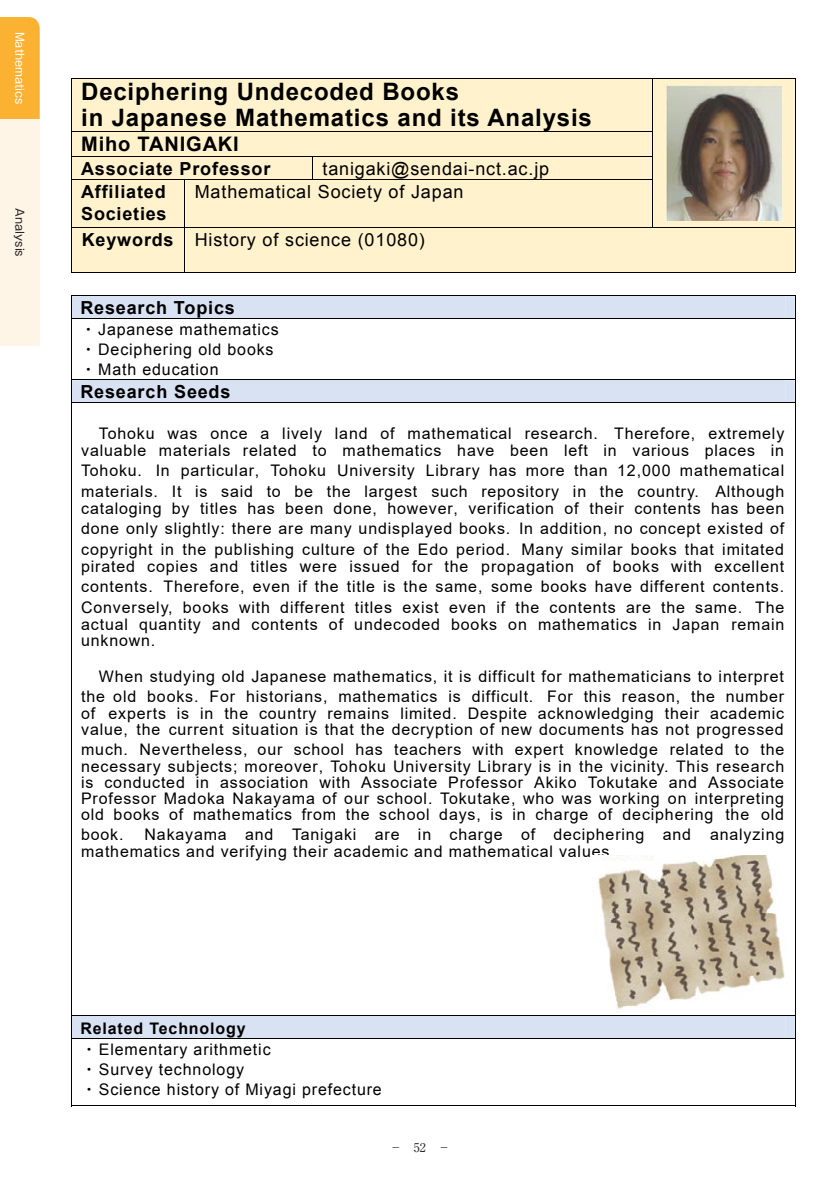
<style>
.page{position:relative;width:840px;height:1191px;background:#fff}
.page>*{position:absolute;margin:0;border:0;box-sizing:border-box;transform-origin:0 0}
.t1{font:700 24px/26px "Arial";letter-spacing:.035em;color:#000}
.t2{font:700 20px "Arial";letter-spacing:.04em;color:#000}
.t3{font:18px "Arial";letter-spacing:.045em;color:#000}
.t4{font:700 18px "Arial";letter-spacing:.045em;color:#000}
.t5{font:700 18px "Arial";letter-spacing:.045em;color:#000}
.t6{font:16px/20.6px "Arial";letter-spacing:.05em;color:#000}
.t7{font:16px/20.4px "Arial";letter-spacing:.055em;color:#000}
.t8{font:12px "Ryumin Pr 6";color:#231f20}
.t9{font:11.4px "Gothic MB101 Pr 6";color:#fff}
.t10{font:11.4px "Gothic MB101 Pr 6";color:#231f20}
.s1{font-weight:700}
.s2{font-family:"MS Mincho"}
</style>
<div class="page">
<div style="left:71px;top:78px;width:724px;height:194px;background:#fff2cc"></div>
<hr style="left:71px;top:272px;width:724px;height:1px;background:#000">
<div style="left:71px;top:295px;width:724px;height:23px;background:#d9e2f3"></div>
<hr style="left:71px;top:318px;width:724px;height:1px;background:#000">
<hr style="left:71px;top:319px;width:1px;height:60px;background:#000">
<hr style="left:794px;top:319px;width:1px;height:60px;background:#000">
<hr style="left:71px;top:379px;width:724px;height:1px;background:#000">
<div style="left:71px;top:380px;width:724px;height:22px;background:#d9e2f3"></div>
<hr style="left:71px;top:402px;width:724px;height:1px;background:#000">
<hr style="left:71px;top:403px;width:1px;height:612px;background:#000">
<hr style="left:794px;top:403px;width:1px;height:612px;background:#000">
<hr style="left:71px;top:1015px;width:724px;height:1px;background:#000">
<div style="left:71px;top:1016px;width:724px;height:22px;background:#d9e2f3"></div>
<hr style="left:71px;top:1038px;width:724px;height:1px;background:#000">
<hr style="left:71px;top:1039px;width:1px;height:67px;background:#000">
<hr style="left:71px;top:1105px;width:723px;height:1px;background:#000">
<hr style="left:794px;top:1039px;width:1px;height:67px;background:#000">
<img style="left:665px;top:84px;width:115px;height:137px">
<img style="left:594px;top:855px;width:191px;height:154px">
<div style="left:0;top:17px;width:40px;height:102px;background:#fbb131"></div>
<div style="left:0;top:119px;width:40px;height:227px;background:#fef5e7"></div>
<p class="t9" style="left:29px;top:31px;width:75px;rotate:90deg">Mathematics</p>
<p class="t10" style="left:29px;top:208px;width:50px;rotate:90deg">Analysis</p>
<h1 class="t1" style="left:81px;top:79px;width:512px">Deciphering Undecoded Books<br>in Japanese Mathematics and its Analysis</h1>
<p class="t2" style="left:81px;top:131px;width:159px">Miho TANIGAKI</p>
<p class="t4" style="left:81px;top:156px;width:190px">Associate Professor</p>
<p class="t3" style="left:322px;top:157px;width:228px">tanigaki@sendai-nct.ac.jp</p>
<p class="t4" style="left:81px;top:179px;width:86px">Affiliated</p>
<p class="t5" style="left:81px;top:201px;width:87px">Societies</p>
<p class="t3" style="left:195px;top:180px;width:270px">Mathematical Society of Japan</p>
<p class="t3" style="left:82px;top:228px;width:344px"><span class="s1">Keywords</span> History of science (01080)</p>
<p class="t4" style="left:80px;top:295px;width:156px">Research Topics</p>
<p class="t7" style="left:81px;top:320px;width:199px"><span class="s2">・</span>Japanese mathematics<span class="s2">・</span>Deciphering old books<span class="s2">・</span>Math education</p>
<p class="t4" style="left:80px;top:379px;width:151px">Research Seeds</p>
<p class="t6" style="left:81px;top:425px;width:704px;line-height:16.6px;text-align:right">Tohoku was once a lively land of mathematical research. Therefore, extremely valuable materials related to mathematics have been left in various places in</p>
<p class="t6" style="left:81px;top:460px;width:704px">Tohoku. In particular, Tohoku University Library has more than 12,000 mathematical materials. It is said to be the largest such repository in the country. Although</p>
<p class="t6" style="left:81px;top:498px;width:704px;text-align:justify">cataloging by titles has been done, however, verification of their contents has been done only slightly: there are many undisplayed books. In addition, no concept existed of copyright in the publishing culture of the Edo period. Many similar books that imitated</p>
<p class="t6" style="left:81px;top:556px;width:704px;text-align:justify">pirated copies and titles were issued for the propagation of books with excellent contents. Therefore, even if the title is the same, some books have different contents.<br>Conversely, books with different titles exist even if the contents are the same. The</p>
<p class="t6" style="left:81px;top:616px;width:704px;line-height:16px">actual quantity and contents of undecoded books on mathematics in Japan remain unknown.</p>
<p class="t6" style="left:81px;top:666px;width:704px;text-align:right">When studying old Japanese mathematics, it is difficult for mathematicians to interpret the old books. For historians, mathematics is difficult. For this reason, the number</p>
<p class="t6" style="left:81px;top:705px;width:704px;line-height:16px">of experts is in the country remains limited. Despite acknowledging their academic value, the current situation is that the decryption of new documents has not progressed</p>
<p class="t6" style="left:81px;top:741px;width:704px;line-height:16.2px;text-align:justify">much. Nevertheless, our school has teachers with expert knowledge related to the necessary subjects; moreover, Tohoku University Library is in the vicinity. This research is conducted in association with Associate Professor Akiko Tokutake and Associate Professor Madoka Nakayama of our school. Tokutake, who was working on interpreting old books of mathematics from the school days, is in charge of deciphering the old</p>
<p class="t6" style="left:81px;top:824px;width:44px">book.</p>
<p class="t6" style="left:81px;top:826px;width:704px;line-height:16.6px;text-indent:63px">Nakayama and Tanigaki are in charge of deciphering and analyzing mathematics and verifying their academic and mathematical values.</p>
<p class="t7" style="left:80px;top:1018px;width:303px"><span class="s1">Related Technology<br></span><span class="s2">・</span>Elementary arithmetic<br><span class="s2">・</span>Survey technology<br><span class="s2">・</span>Science history of Miyagi prefecture</p>
<p class="t8" style="left:389px;top:1137px;width:62px">－　52　－</p>
</div>
